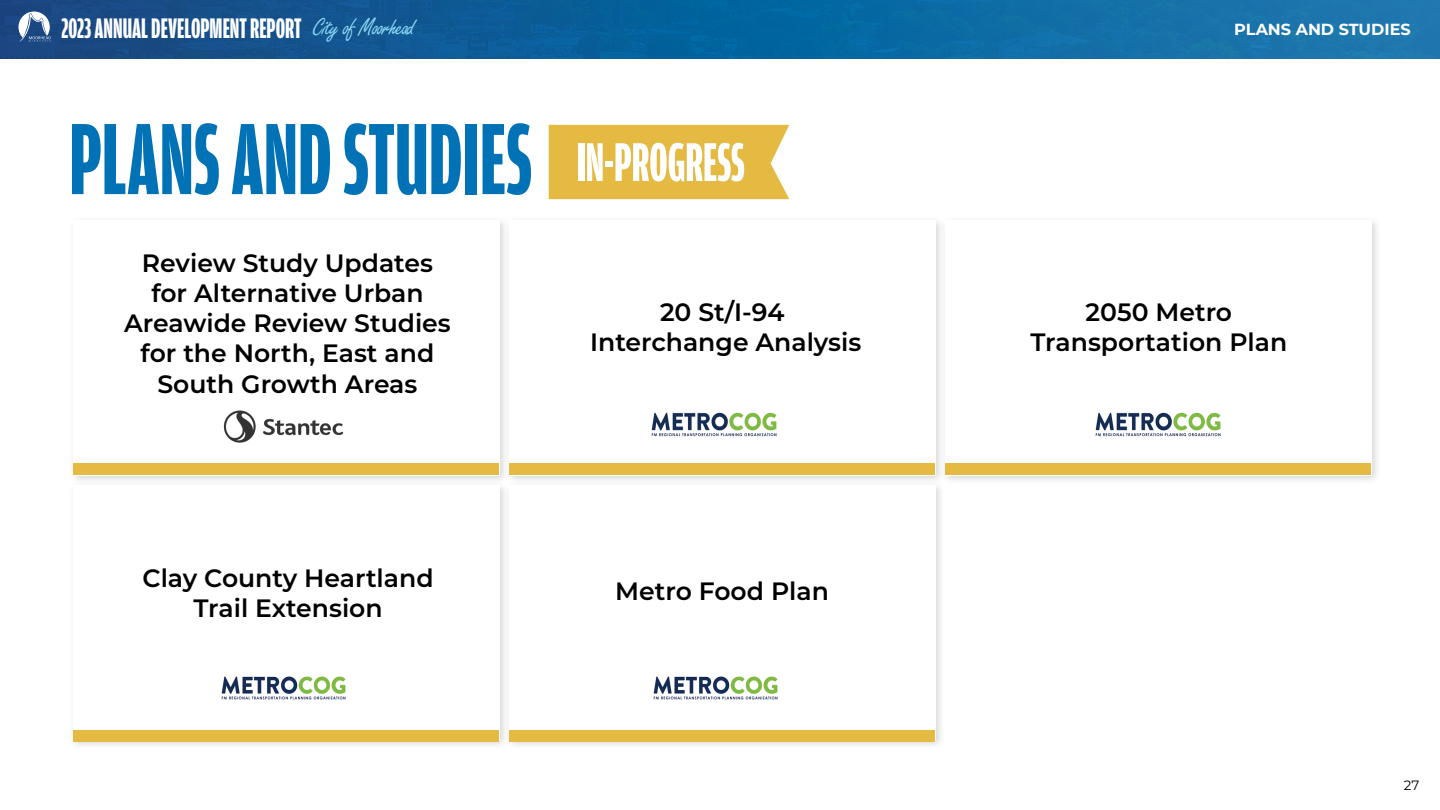
<style>
.page{position:relative;width:1440px;height:810px;background:#fff}
.page>*{position:absolute;margin:0;border:0;box-sizing:border-box;transform-origin:0 0}
.t1{font:700 107.62px "Amplitude Extra Comp";color:#0072b5}
.t2{font:700 30.08px "Amplitude Extra Comp";color:#fff}
.t3{font:600 25.12px/30.1px "Montserrat";color:#000;text-align:center}
.t4{font:700 16.05px "Montserrat";color:#fff}
.t5{font:13.5px "Montserrat";color:#000}
.s1{font-family:"Freestyle Script";font-weight:400;font-size:25.58px;color:#89d6f2}
.s2{font-size:58.05px;color:#fff}
</style>
<div class="page">
<div style="left:549px;top:125px;width:240px;height:74px;background:#e5ba42"></div>
<div style="left:68px;top:215px;width:442px;height:270px;background:#000;opacity:.17"></div>
<div style="left:73px;top:220px;width:427px;height:255px;background:#fff"></div>
<div style="left:504px;top:215px;width:441px;height:270px;background:#000;opacity:.17"></div>
<div style="left:509px;top:220px;width:426px;height:255px;background:#fff"></div>
<div style="left:940px;top:215px;width:441px;height:270px;background:#000;opacity:.17"></div>
<div style="left:945px;top:220px;width:426px;height:255px;background:#fff"></div>
<div style="left:68px;top:480px;width:442px;height:271px;background:#000;opacity:.17"></div>
<div style="left:73px;top:485px;width:427px;height:256px;background:#fff"></div>
<div style="left:504px;top:480px;width:441px;height:271px;background:#000;opacity:.17"></div>
<div style="left:509px;top:485px;width:426px;height:256px;background:#fff"></div>
<img style="left:221px;top:676px;width:125px;height:24px">
<img style="left:651px;top:412px;width:126px;height:25px">
<img style="left:1095px;top:412px;width:126px;height:25px">
<img style="left:653px;top:676px;width:125px;height:24px">
<img style="left:223px;top:410px;width:121px;height:33px">
<div style="left:73px;top:463px;width:426px;height:12px;background:#e5ba42"></div>
<div style="left:73px;top:730px;width:426px;height:12px;background:#e5ba42"></div>
<div style="left:509px;top:463px;width:426px;height:12px;background:#e5ba42"></div>
<div style="left:509px;top:730px;width:426px;height:12px;background:#e5ba42"></div>
<div style="left:946px;top:463px;width:425px;height:12px;background:#e5ba42"></div>
<img style="left:0;top:0;width:1440px;height:58px">
<svg style="left:18px;top:12px;width:33px;height:30px"></svg>
<p class="t2" style="left:62px;top:12px;width:355px">2023 ANNUAL DEVELOPMENT REPORT <span class="s1">City of Moorhead</span></p>
<p class="t4" style="left:1234px;top:18px;width:178px">PLANS AND STUDIES</p>
<h1 class="t1" style="left:69px;top:103px;width:677px">PLANS AND STUDIES <span class="s2">IN-PROGRESS</span></h1>
<p class="t3" style="left:124px;top:247px;width:328px">Review Study Updates for Alternative Urban<br>Areawide Review Studies for the North, East and<br>South Growth Areas</p>
<p class="t3" style="left:142px;top:562px;width:293px">Clay County Heartland<br>Trail Extension</p>
<p class="t3" style="left:590px;top:296px;width:273px">20 St/I-94<br>Interchange Analysis</p>
<p class="t3" style="left:1031px;top:296px;width:258px">2050 Metro<br>Transportation Plan</p>
<p class="t3" style="left:615px;top:575px;width:215px">Metro Food Plan</p>
<p class="t5" style="left:1404px;top:776px;width:17px">27</p>
</div>
